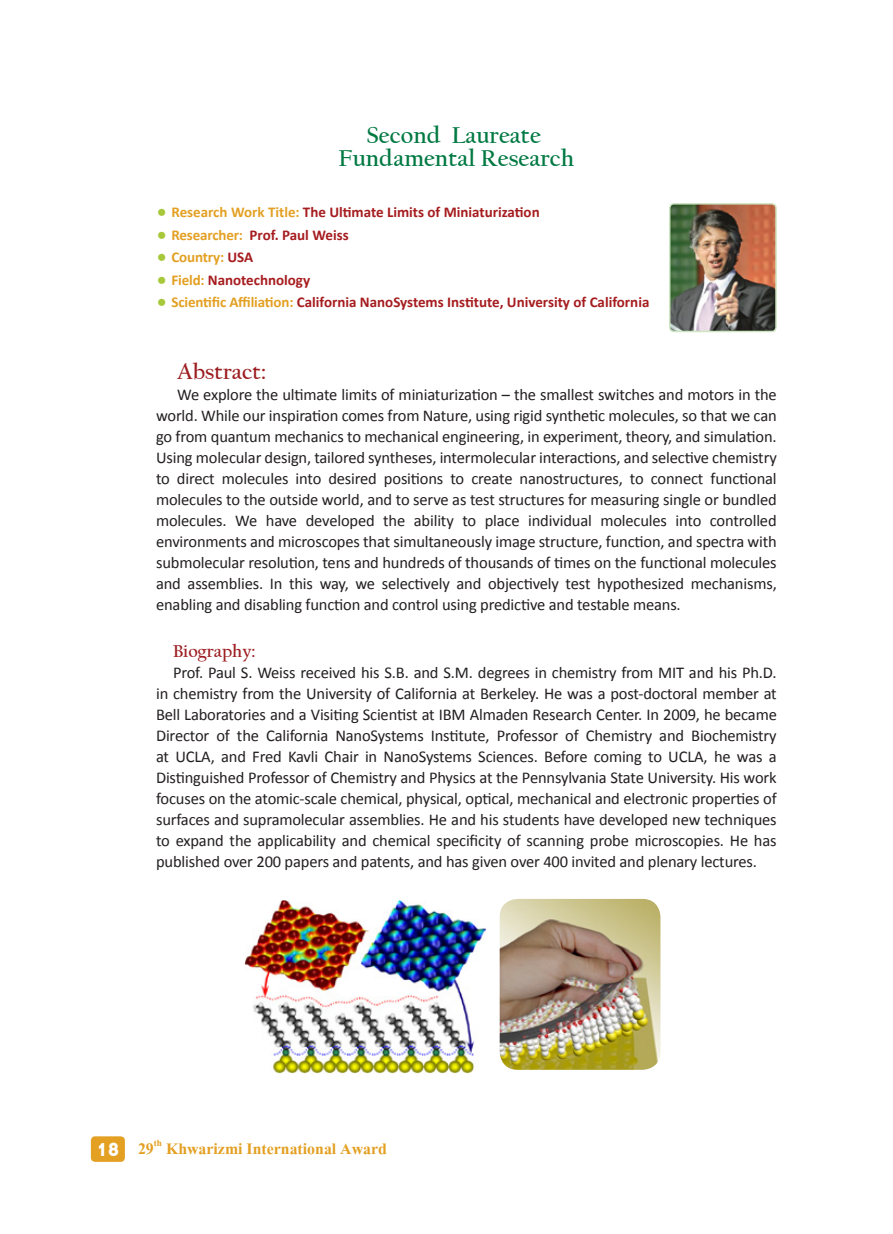
<style>
.page{position:relative;width:893px;height:1234px;background:#fff}
.page>*{position:absolute;margin:0;border:0;box-sizing:border-box;transform-origin:0 0}
.t1{font:700 28.5px "Aharoni";color:#fff}
.t2{font:700 24px/22.5px "Californian FB";color:#007942;text-align:center}
.t3{font:700 24px "Angsana New";color:#e3a023}
.t4{font:700 22.5px "Californian FB";color:#9c1d21}
.t5{font:700 18px "Californian FB";color:#9c1d21}
.t6{font:16.5px/21px "Calibri";letter-spacing:-.01em;color:#231f20;text-align:justify}
.t7{font:700 15px "Calibri";color:#a61c1f}
.t8{font:700 15px "Calibri";letter-spacing:-.01em;color:#e3a023}
.s1{font-family:"Arial";font-weight:400;font-size:16.5px;color:#a6c839}
.s2{color:#e3a023}
.s3{color:#a61c1f}
</style>
<div class="page">
<div style="left:91px;top:1135px;width:34px;height:26px;background:#e3a023;border-radius:4px"></div>
<img style="left:672px;top:206px;width:102px;height:123px">
<div style="left:669px;top:203px;width:108px;height:129px;border:2px solid #cde5c1;border-radius:4px"></div>
<img style="left:500px;top:898px;width:160px;height:171px">
<img style="left:245px;top:900px;width:241px;height:173px">
<h2 class="t2" style="left:339px;top:124px;width:237px">Second Laureate<br>Fundamental Research</h2>
<p class="t7" style="left:157px;top:202px;width:384px"><span class="s1">●</span> <span class="s2">Research Work Title:</span> The Ultimate Limits of Miniaturization</p>
<p class="t7" style="left:157px;top:225px;width:193px"><span class="s1">●</span> <span class="s2">Researcher:</span> Prof. Paul Weiss</p>
<p class="t8" style="left:157px;top:247px;width:98px"><span class="s1">●</span> Country: <span class="s3">USA</span></p>
<p class="t7" style="left:157px;top:270px;width:155px"><span class="s1">●</span> <span class="s2">Field:</span> Nanotechnology</p>
<p class="t7" style="left:157px;top:292px;width:494px"><span class="s1">●</span> <span class="s2">Scientific Affiliation:</span> California NanoSystems Institute, University of California</p>
<h3 class="t4" style="left:177px;top:359px;width:90px">Abstract:</h3>
<p class="t6" style="left:156px;top:384px;width:622px;text-indent:21px">We explore the ultimate limits of miniaturization – the smallest switches and motors in the world. While our inspiration comes from Nature, using rigid synthetic molecules, so that we can go from quantum mechanics to mechanical engineering, in experiment, theory, and simulation.<br>Using molecular design, tailored syntheses, intermolecular interactions, and selective chemistry to direct molecules into desired positions to create nanostructures, to connect functional molecules to the outside world, and to serve as test structures for measuring single or bundled molecules. We have developed the ability to place individual molecules into controlled environments and microscopes that simultaneously image structure, function, and spectra with submolecular resolution, tens and hundreds of thousands of times on the functional molecules and assemblies. In this way, we selectively and objectively test hypothesized mechanisms, enabling and disabling function and control using predictive and testable means.</p>
<p class="t5" style="left:173px;top:640px;width:84px">Biography:</p>
<p class="t6" style="left:156px;top:661px;width:622px;text-indent:17px">Prof. Paul S. Weiss received his S.B. and S.M. degrees in chemistry from MIT and his Ph.D. in chemistry from the University of California at Berkeley. He was a post-doctoral member at Bell Laboratories and a Visiting Scientist at IBM Almaden Research Center. In 2009, he became Director of the California NanoSystems Institute, Professor of Chemistry and Biochemistry at UCLA, and Fred Kavli Chair in NanoSystems Sciences. Before coming to UCLA, he was a Distinguished Professor of Chemistry and Physics at the Pennsylvania State University. His work focuses on the atomic-scale chemical, physical, optical, mechanical and electronic properties of surfaces and supramolecular assemblies. He and his students have developed new techniques to expand the applicability and chemical specificity of scanning probe microscopies. He has published over 200 papers and patents, and has given over 400 invited and plenary lectures.</p>
<h1 class="t1" style="left:96px;top:1134px;width:25px">18</h1>
<h2 class="t3" style="left:138px;top:1130px;width:250px">29<sup>th</sup> Khwarizmi International Award</h2>
</div>
